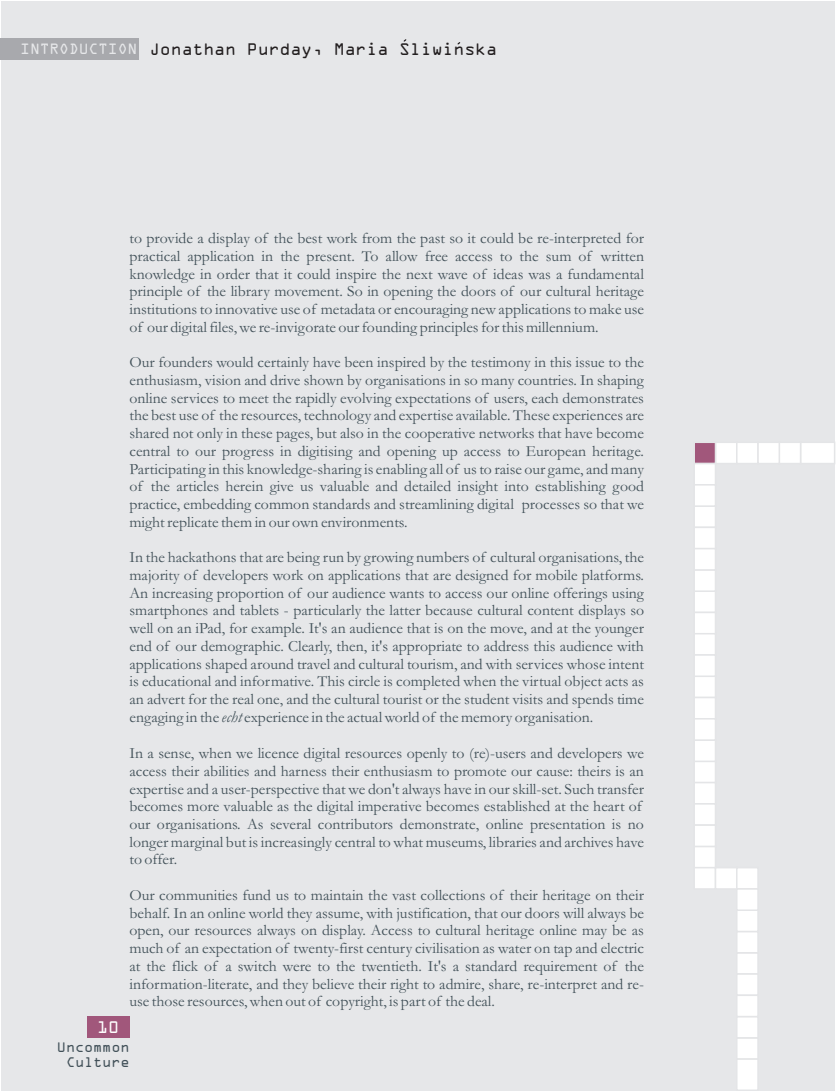
<style>
.page{position:relative;width:836px;height:1091px;background:#fff}
.page>*{position:absolute;margin:0;border:0;box-sizing:border-box;transform-origin:0 0}
.t1{font:18px "OCRA Extended";color:#231f20}
.t2{font:18px "OCRA Extended";color:#fff}
.t3{font:16.05px "OCRA Extended";color:#e6e7e9}
.t4{font:15.75px/17.7px "Garamond";color:#425159;text-align:justify}
.t5{font:15px/15.5px "OCRA Extended";color:#425159;text-align:right}
.s1{font-style:italic;font-size:16.5px}
</style>
<div class="page">
<div style="left:1px;top:1px;width:833px;height:1089px;background:#e6e7e9"></div>
<div style="left:1px;top:38px;width:138px;height:21px;background:#a8a9ad"></div>
<div style="left:87px;top:1016px;width:42px;height:21px;background:#a1577b"></div>
<div style="left:714px;top:441px;width:23px;height:23px;background:#fff;border:2px solid #e4e5e7"></div>
<div style="left:693px;top:441px;width:23px;height:23px;background:#a1577b;border:2px solid #e4e5e7"></div>
<div style="left:693px;top:590px;width:23px;height:23px;background:#fff;border:2px solid #e4e5e7"></div>
<div style="left:693px;top:611px;width:23px;height:23px;background:#fff;border:2px solid #e4e5e7"></div>
<div style="left:693px;top:760px;width:23px;height:23px;background:#fff;border:2px solid #e4e5e7"></div>
<div style="left:736px;top:952px;width:22px;height:22px;background:#fff;border:2px solid #e4e5e7"></div>
<div style="left:693px;top:782px;width:23px;height:22px;background:#fff;border:2px solid #e4e5e7"></div>
<div style="left:736px;top:930px;width:22px;height:23px;background:#fff;border:2px solid #e4e5e7"></div>
<div style="left:693px;top:505px;width:23px;height:23px;background:#fff;border:2px solid #e4e5e7"></div>
<div style="left:693px;top:526px;width:23px;height:23px;background:#fff;border:2px solid #e4e5e7"></div>
<div style="left:693px;top:675px;width:23px;height:23px;background:#fff;border:2px solid #e4e5e7"></div>
<div style="left:736px;top:1037px;width:22px;height:22px;background:#fff;border:2px solid #e4e5e7"></div>
<div style="left:693px;top:696px;width:23px;height:23px;background:#fff;border:2px solid #e4e5e7"></div>
<div style="left:736px;top:1015px;width:22px;height:23px;background:#fff;border:2px solid #e4e5e7"></div>
<div style="left:693px;top:845px;width:23px;height:23px;background:#fff;border:2px solid #e4e5e7"></div>
<div style="left:693px;top:867px;width:23px;height:22px;background:#fff;border:2px solid #e4e5e7"></div>
<div style="left:714px;top:867px;width:23px;height:22px;background:#fff;border:2px solid #e4e5e7"></div>
<div style="left:736px;top:867px;width:22px;height:22px;background:#fff;border:2px solid #e4e5e7"></div>
<div style="left:693px;top:463px;width:23px;height:22px;background:#fff;border:2px solid #e4e5e7"></div>
<div style="left:693px;top:569px;width:23px;height:23px;background:#fff;border:2px solid #e4e5e7"></div>
<div style="left:693px;top:633px;width:23px;height:22px;background:#fff;border:2px solid #e4e5e7"></div>
<div style="left:693px;top:739px;width:23px;height:23px;background:#fff;border:2px solid #e4e5e7"></div>
<div style="left:736px;top:973px;width:22px;height:23px;background:#fff;border:2px solid #e4e5e7"></div>
<div style="left:693px;top:803px;width:23px;height:23px;background:#fff;border:2px solid #e4e5e7"></div>
<div style="left:736px;top:909px;width:22px;height:23px;background:#fff;border:2px solid #e4e5e7"></div>
<div style="left:693px;top:484px;width:23px;height:23px;background:#fff;border:2px solid #e4e5e7"></div>
<div style="left:693px;top:548px;width:23px;height:22px;background:#fff;border:2px solid #e4e5e7"></div>
<div style="left:693px;top:654px;width:23px;height:23px;background:#fff;border:2px solid #e4e5e7"></div>
<div style="left:736px;top:1058px;width:22px;height:32px;background:#fff;border:2px solid #e4e5e7"></div>
<div style="left:693px;top:718px;width:23px;height:22px;background:#fff;border:2px solid #e4e5e7"></div>
<div style="left:736px;top:994px;width:22px;height:23px;background:#fff;border:2px solid #e4e5e7"></div>
<div style="left:693px;top:824px;width:23px;height:23px;background:#fff;border:2px solid #e4e5e7"></div>
<div style="left:736px;top:888px;width:22px;height:23px;background:#fff;border:2px solid #e4e5e7"></div>
<div style="left:799px;top:441px;width:36px;height:23px;background:#fff;border:2px solid #e4e5e7"></div>
<div style="left:778px;top:441px;width:23px;height:23px;background:#fff;border:2px solid #e4e5e7"></div>
<div style="left:736px;top:441px;width:22px;height:23px;background:#fff;border:2px solid #e4e5e7"></div>
<div style="left:757px;top:441px;width:23px;height:23px;background:#fff;border:2px solid #e4e5e7"></div>
<p class="t3" style="left:20px;top:44px;width:118px">INTRODUCTION</p>
<p class="t1" style="left:149px;top:43px;width:349px">Jonathan Purday, Maria Sliwinska</p>
<p class="t2" style="left:97px;top:1021px;width:23px">10</p>
<p class="t4" style="left:129px;top:231px;width:516px">to provide a display of the best work from the past so it could be re-interpreted for practical application in the present. To allow free access to the sum of written knowledge in order that it could inspire the next wave of ideas was a fundamental principle of the library movement. So in opening the doors of our cultural heritage institutions to innovative use of metadata or encouraging new applications to make use of our digital files, we re-invigorate our founding principles for this millennium.</p>
<p class="t4" style="left:129px;top:355px;width:516px">Our founders would certainly have been inspired by the testimony in this issue to the enthusiasm, vision and drive shown by organisations in so many countries. In shaping online services to meet the rapidly evolving expectations of users, each demonstrates the best use of the resources, technology and expertise available. These experiences are shared not only in these pages, but also in the cooperative networks that have become central to our progress in digitising and opening up access to European heritage.<br>Participating in this knowledge-sharing is enabling all of us to raise our game, and many of the articles herein give us valuable and detailed insight into establishing good practice, embedding common standards and streamlining digital processes so that we might replicate them in our own environments.</p>
<p class="t4" style="left:129px;top:550px;width:516px">In the hackathons that are being run by growing numbers of cultural organisations, the majority of developers work on applications that are designed for mobile platforms.<br>An increasing proportion of our audience wants to access our online offerings using smartphones and tablets - particularly the latter because cultural content displays so well on an iPad, for example. It's an audience that is on the move, and at the younger end of our demographic. Clearly, then, it's appropriate to address this audience with applications shaped around travel and cultural tourism, and with services whose intent is educational and informative. This circle is completed when the virtual object acts as an advert for the real one, and the cultural tourist or the student visits and spends time engaging in the <span class="s1">echt</span> experience in the actual world of the memory organisation.</p>
<p class="t4" style="left:129px;top:746px;width:516px;text-align:left">In a sense, when we licence digital resources openly to (re)-users and developers we access their abilities and harness their enthusiasm to promote our cause: theirs is an expertise and a user-perspective that we don't always have in our skill-set. Such transfer becomes more valuable as the digital imperative becomes established at the heart of our organisations. As several contributors demonstrate, online presentation is no longer marginal but is increasingly central to what museums, libraries and archives have to offer.</p>
<p class="t4" style="left:129px;top:888px;width:516px">Our communities fund us to maintain the vast collections of their heritage on their behalf. In an online world they assume, with justification, that our doors will always be open, our resources always on display. Access to cultural heritage online may be as much of an expectation of twenty-first century civilisation as water on tap and electric at the flick of a switch were to the twentieth. It's a standard requirement of the information-literate, and they believe their right to admire, share, re-interpret and re&shy;use those resources, when out of copyright, is part of the deal.</p>
<p class="t5" style="left:57px;top:1040px;width:74px">Uncommon<br>Culture</p>
</div>
